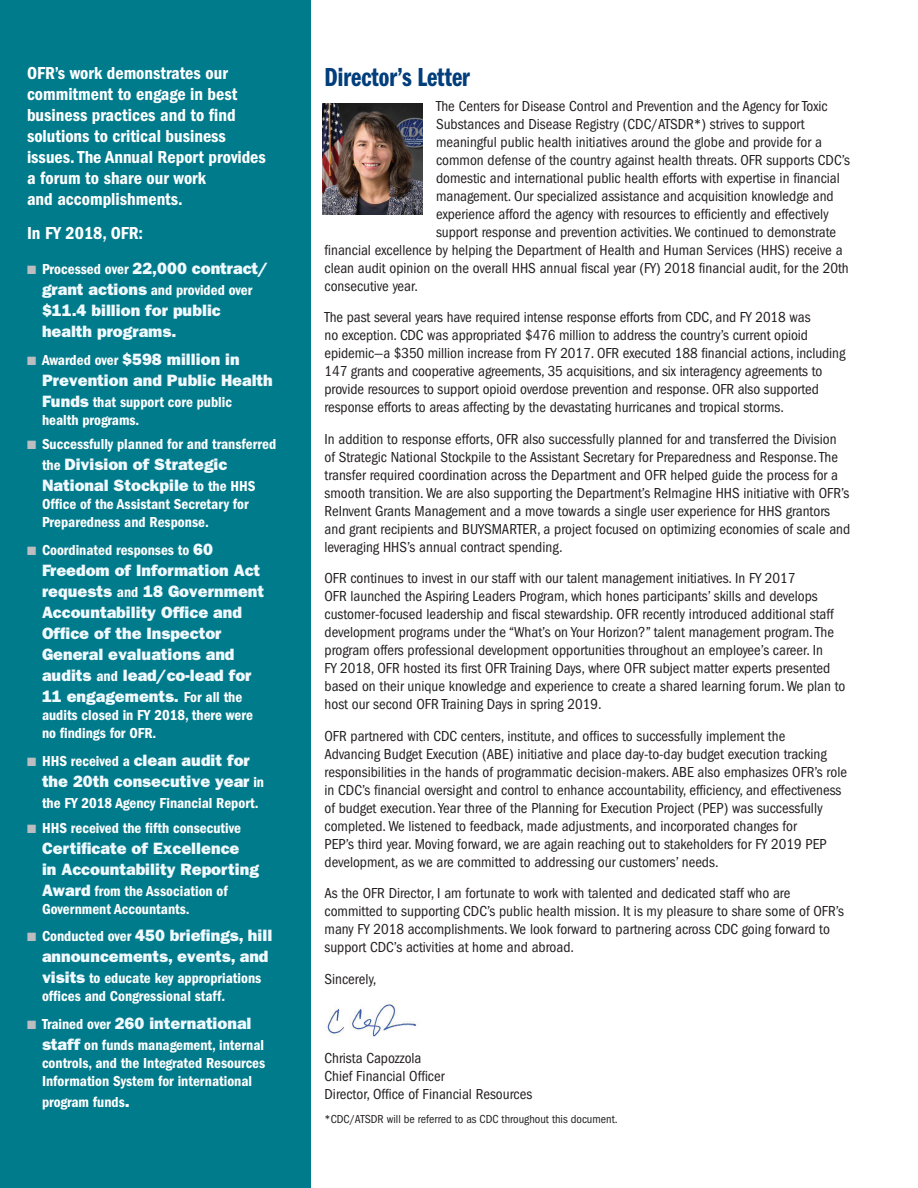
<style>
.page{position:relative;width:918px;height:1188px;background:#fff}
.page>*{position:absolute;margin:0;border:0;box-sizing:border-box;transform-origin:0 0}
.t1{font:27px "ITC Franklin Gothic Std Dm Cp";color:#013e7b}
.t2{font:18px/21px "ITC Franklin Gothic Std Dm Cd";color:#fff}
.t3{font:16.5px/21px "ITC Franklin Gothic Std Hvy";color:#f0f9fd}
.body{font:condensed 15px/18px "ITC Franklin Gothic Std";color:#231f20}
.t4{font:15px/18px "ITC Franklin Gothic Std Dm Cd";color:#fff}
.body-2{font:condensed 12px "ITC Franklin Gothic Std";color:#231f20}
.s1{color:#bcbdc0}
.s2{font-family:"ITC Franklin Gothic Std Dm Cd";font-size:15px;color:#fff}
.s3{font-family:"ITC Franklin Gothic Std Hvy";font-size:16.5px;color:#f0f9fd}
</style>
<div class="page">
<div style="left:0;top:0;width:310px;height:1188px;background:#007b8c"></div>
<img style="left:322px;top:104px;width:101px;height:110px">
<img style="left:325px;top:1001px;width:91px;height:36px">
<p class="t2" style="left:27px;top:62px;width:240px">OFR’s work demonstrates our commitment to engage in best business practices and to find solutions to critical business issues. The Annual Report provides a forum to share our work<br>and accomplishments.</p>
<p class="t2" style="left:27px;top:223px;width:118px">In FY 2018, OFR:</p>
<p class="t3" style="left:27px;top:258px;width:243px"><span class="s1">■</span> <span class="s2">Processed over</span> 22,000 contract/</p>
<p class="t4" style="left:42px;top:281px;width:212px"><span class="s3">grant actions</span> and provided over</p>
<p class="t3" style="left:42px;top:300px;width:180px">$11.4 billion for public health programs.</p>
<p class="t3" style="left:42px;top:348px;width:232px;text-indent:-15px"><span class="s1">■</span> <span class="s2">Awarded over</span> $598 million in<br>Prevention and Public Health</p>
<p class="t4" style="left:42px;top:393px;width:192px"><span class="s3">Funds</span> that support core public health programs.</p>
<p class="t4" style="left:27px;top:435px;width:251px"><span class="s1">■</span> Successfully planned for and transferred</p>
<p class="t3" style="left:42px;top:454px;width:215px"><span class="s2">the</span> Division of Strategic<br>National Stockpile <span class="s2">to the HHS</span></p>
<p class="t4" style="left:42px;top:495px;width:208px">Office of the Assistant Secretary for<br>Preparedness and Response.</p>
<p class="t4" style="left:27px;top:541px;width:188px"><span class="s1">■</span> Coordinated responses to <span class="s3">60</span></p>
<p class="t3" style="left:42px;top:560px;width:224px">Freedom of Information Act requests <span class="s2">and</span> 18 Government<br>Accountability Office and<br>Office of the Inspector<br>General evaluations and audits <span class="s2">and</span> lead/co-lead for<br>11 engagements. <span class="s2">For all the</span></p>
<p class="t4" style="left:42px;top:706px;width:213px">audits closed in FY 2018, there were no findings for OFR.</p>
<p class="t3" style="left:42px;top:750px;width:224px;text-indent:-15px"><span class="s1">■</span> <span class="s2">HHS received a</span> clean audit for the 20th consecutive year <span class="s2">in</span></p>
<p class="t4" style="left:42px;top:794px;width:218px">the FY 2018 Agency Financial Report.</p>
<p class="t4" style="left:27px;top:819px;width:216px"><span class="s1">■</span> HHS received the fifth consecutive</p>
<p class="t3" style="left:42px;top:837px;width:218px">Certificate of Excellence<br>in Accountability Reporting</p>
<p class="t4" style="left:42px;top:882px;width:187px"><span class="s3">Award</span> from the Association of<br>Government Accountants.</p>
<p class="t3" style="left:27px;top:925px;width:247px;text-align:right"><span class="s1">■</span> <span class="s2">Conducted over</span> 450 briefings, hill announcements, events, and</p>
<p class="t4" style="left:42px;top:969px;width:221px"><span class="s3">visits</span> to educate key appropriations offices and Congressional staff.</p>
<p class="t3" style="left:27px;top:1013px;width:226px"><span class="s1">■</span> <span class="s2">Trained over</span> 260 international</p>
<p class="t4" style="left:42px;top:1036px;width:225px;text-align:justify"><span class="s3">staff</span> on funds management, internal controls, and the Integrated Resources Information System for international</p>
<p class="t4" style="left:42px;top:1093px;width:89px">program funds<span class="s3">.</span></p>
<h2 class="t1" style="left:325px;top:62px;width:147px">Director’s Letter</h2>
<p class="body" style="left:436px;top:97px;width:393px">The Centers for Disease Control and Prevention and the Agency for Toxic</p>
<p class="body" style="left:436px;top:115px;width:370px">Substances and Disease Registry (CDC/ATSDR*) strives to support</p>
<p class="body" style="left:436px;top:133px;width:387px">meaningful public health initiatives around the globe and provide for a</p>
<p class="body" style="left:436px;top:151px;width:416px">common defense of the country against health threats. OFR supports CDC’s</p>
<p class="body" style="left:436px;top:169px;width:405px">domestic and international public health efforts with expertise in financial</p>
<p class="body" style="left:436px;top:187px;width:399px">management. Our specialized assistance and acquisition knowledge and</p>
<p class="body" style="left:436px;top:205px;width:394px">experience afford the agency with resources to efficiently and effectively</p>
<p class="body" style="left:436px;top:223px;width:402px">support response and prevention activities. We continued to demonstrate</p>
<p class="body" style="left:325px;top:241px;width:520px">financial excellence by helping the Department of Health and Human Services (HHS) receive a</p>
<p class="body" style="left:325px;top:259px;width:526px">clean audit opinion on the overall HHS annual fiscal year (FY) 2018 financial audit, for the 20th</p>
<p class="body" style="left:325px;top:277px;width:95px">consecutive year.</p>
<p class="body" style="left:325px;top:308px;width:522px">The past several years have required intense response efforts from CDC, and FY 2018 was<br>no exception. CDC was appropriated $476 million to address the country’s current opioid epidemic—a $350 million increase from FY 2017. OFR executed 188 financial actions, including 147 grants and cooperative agreements, 35 acquisitions, and six interagency agreements to provide resources to support opioid overdose prevention and response. OFR also supported response efforts to areas affecting by the devastating hurricanes and tropical storms.</p>
<p class="body" style="left:325px;top:430px;width:527px">In addition to response efforts, OFR also successfully planned for and transferred the Division of Strategic National Stockpile to the Assistant Secretary for Preparedness and Response. The transfer required coordination across the Department and OFR helped guide the process for a smooth transition. We are also supporting the Department’s ReImagine HHS initiative with OFR’s ReInvent Grants Management and a move towards a single user experience for HHS grantors and grant recipients and BUYSMARTER, a project focused on optimizing economies of scale and leveraging HHS’s annual contract spending.</p>
<p class="body" style="left:325px;top:569px;width:522px">OFR continues to invest in our staff with our talent management initiatives. In FY 2017<br>OFR launched the Aspiring Leaders Program, which hones participants’ skills and develops customer-focused leadership and fiscal stewardship. OFR recently introduced additional staff development programs under the “What’s on Your Horizon?” talent management program. The program offers professional development opportunities throughout an employee’s career. In<br>FY 2018, OFR hosted its first OFR Training Days, where OFR subject matter experts presented based on their unique knowledge and experience to create a shared learning forum. We plan to host our second OFR Training Days in spring 2019.</p>
<p class="body" style="left:325px;top:727px;width:524px">OFR partnered with CDC centers, institute, and offices to successfully implement the<br>Advancing Budget Execution (ABE) initiative and place day-to-day budget execution tracking responsibilities in the hands of programmatic decision-makers. ABE also emphasizes OFR’s role in CDC’s financial oversight and control to enhance accountability, efficiency, and effectiveness of budget execution. Year three of the Planning for Execution Project (PEP) was successfully completed. We listened to feedback, made adjustments, and incorporated changes for<br>PEP’s third year. Moving forward, we are again reaching out to stakeholders for FY 2019 PEP development, as we are committed to addressing our customers’ needs.</p>
<p class="body" style="left:325px;top:884px;width:521px">As the OFR Director, I am fortunate to work with talented and dedicated staff who are committed to supporting CDC’s public health mission. It is my pleasure to share some of OFR’s many FY 2018 accomplishments. We look forward to partnering across CDC going forward to support CDC’s activities at home and abroad.</p>
<p class="body" style="left:325px;top:970px;width:53px">Sincerely,</p>
<p class="body" style="left:325px;top:1049px;width:99px">Christa Capozzola</p>
<p class="body" style="left:325px;top:1067px;width:122px">Chief Financial Officer</p>
<p class="body" style="left:325px;top:1085px;width:209px">Director, Office of Financial Resources</p>
<p class="body-2" style="left:325px;top:1113px;width:295px">*CDC/ATSDR will be referred to as CDC throughout this document.</p>
</div>
